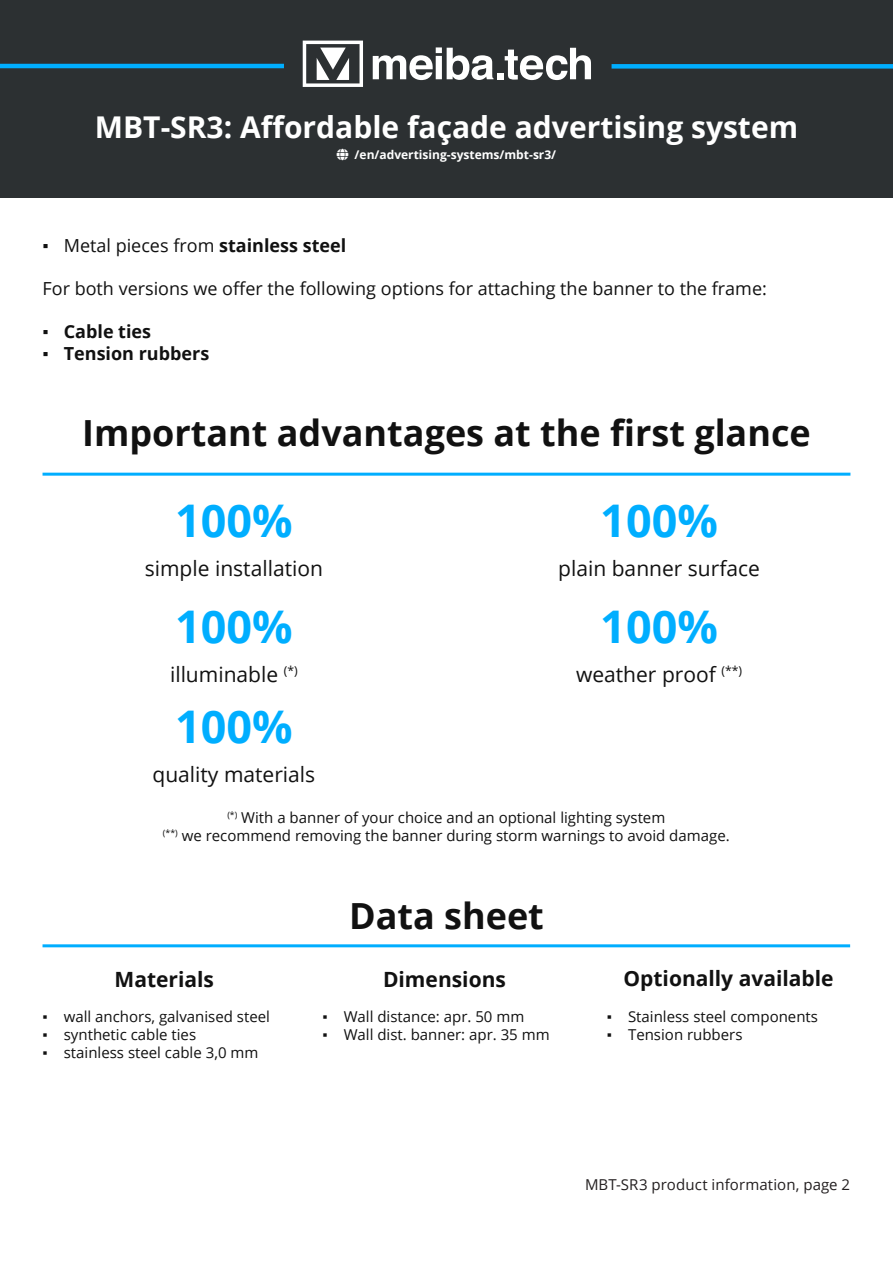
<style>
.page{position:relative;width:893px;height:1263px;background:#fff}
.page>*{position:absolute;margin:0;border:0;box-sizing:border-box;transform-origin:0 0}
.Eigenschaft-gross{font:700 45px "Open Sans";color:#00aeff}
.Überschrift_1{font:700 36px "Open Sans";color:#111}
.t1{font:700 30px "Open Sans";color:#fff}
.Eigenschaft_Text_kle{font:21px "Open Sans";color:#111}
.Überschrift_2{font:700 21px "Open Sans";color:#111}
.Standardtext{font:18px "Open Sans";color:#111}
.t2{font:700 18px "Open Sans";color:#111}
.Bemerkungen{font:15px/18px "Open Sans";color:#111;text-align:center}
.t3{font:15px "Open Sans";letter-spacing:.005em;color:#231f20}
.t4{font:700 12px "Open Sans";color:#fff}
.s1{font-family:"Arial"}
.s2{font-weight:700}
.s3{font-family:"Arial";font-weight:400}
</style>
<div class="page">
<hr style="left:43px;top:473px;width:807px;height:3px;background:#00aeff">
<hr style="left:43px;top:944px;width:807px;height:3px;background:#00aeff">
<div style="left:0;top:0;width:893px;height:197px;background:#2c3032"></div>
<hr style="left:0;top:64px;width:284px;height:4px;background:#00aeff">
<div style="left:612px;top:64px;width:281px;height:5px;background:#00aeff"></div>
<svg style="left:373px;top:47px;width:120px;height:33px"></svg>
<div style="left:497px;top:73px;width:7px;height:6px;background:#fff"></div>
<svg style="left:505px;top:48px;width:86px;height:32px"></svg>
<svg style="left:303px;top:41px;width:60px;height:46px"></svg>
<h3 class="t1" style="left:95px;top:106px;width:705px">MBT-SR3: Affordable façade advertising system</h3>
<p class="t4" style="left:355px;top:146px;width:203px">/en/advertising-systems/mbt-sr3/</p>
<p class="Standardtext" style="left:43px;top:233px;width:305px"><span class="s1">▪</span> Metal pieces from <span class="s2">stainless steel</span></p>
<p class="Standardtext" style="left:43px;top:276px;width:726px">For both versions we offer the following options for attaching the banner to the frame:</p>
<p class="t2" style="left:43px;top:319px;width:110px"><span class="s3">▪</span> Cable ties</p>
<p class="t2" style="left:43px;top:341px;width:168px"><span class="s3">▪</span> Tension rubbers</p>
<p class="Überschrift_1" style="left:82px;top:408px;width:730px">Important advantages at the first glance</p>
<p class="Eigenschaft-gross" style="left:175px;top:488px;width:119px">100%</p>
<p class="Eigenschaft-gross" style="left:600px;top:488px;width:119px">100%</p>
<p class="Eigenschaft_Text_kle" style="left:145px;top:554px;width:180px">simple installation</p>
<p class="Eigenschaft_Text_kle" style="left:558px;top:554px;width:203px">plain banner surface</p>
<p class="Eigenschaft-gross" style="left:175px;top:594px;width:119px">100%</p>
<p class="Eigenschaft-gross" style="left:600px;top:594px;width:119px">100%</p>
<p class="Eigenschaft_Text_kle" style="left:170px;top:659px;width:129px">illuminable <sup>(*)</sup></p>
<p class="Eigenschaft_Text_kle" style="left:576px;top:659px;width:168px">weather proof <sup>(**)</sup></p>
<p class="Eigenschaft-gross" style="left:175px;top:695px;width:119px">100%</p>
<p class="Eigenschaft_Text_kle" style="left:152px;top:760px;width:164px">quality materials</p>
<p class="Bemerkungen" style="left:163px;top:808px;width:568px"><sup>(*)</sup> With a banner of your choice and an optional lighting system<br><sup>(**)</sup> we recommend removing the banner during storm warnings to avoid damage.</p>
<p class="Überschrift_1" style="left:349px;top:890px;width:196px">Data sheet</p>
<p class="Überschrift_2" style="left:115px;top:964px;width:101px">Materials</p>
<p class="Überschrift_2" style="left:383px;top:964px;width:124px">Dimensions</p>
<p class="Überschrift_2" style="left:623px;top:964px;width:212px">Optionally available</p>
<p class="Bemerkungen" style="left:43px;top:1007px;width:229px"><span class="s1">▪</span> wall anchors, galvanised steel</p>
<p class="Bemerkungen" style="left:43px;top:1025px;width:155px"><span class="s1">▪</span> synthetic cable ties</p>
<p class="Bemerkungen" style="left:43px;top:1043px;width:217px"><span class="s1">▪</span> stainless steel cable 3,0 mm</p>
<p class="Bemerkungen" style="left:322px;top:1007px;width:203px"><span class="s1">▪</span> Wall distance: apr. 50 mm</p>
<p class="Bemerkungen" style="left:322px;top:1025px;width:229px"><span class="s1">▪</span> Wall dist. banner: apr. 35 mm</p>
<p class="Bemerkungen" style="left:607px;top:1007px;width:213px"><span class="s1">▪</span> Stainless steel components</p>
<p class="Bemerkungen" style="left:607px;top:1025px;width:137px"><span class="s1">▪</span> Tension rubbers</p>
<p class="t3" style="left:585px;top:1174px;width:267px">MBT-SR3 product information, page 2</p>
</div>
